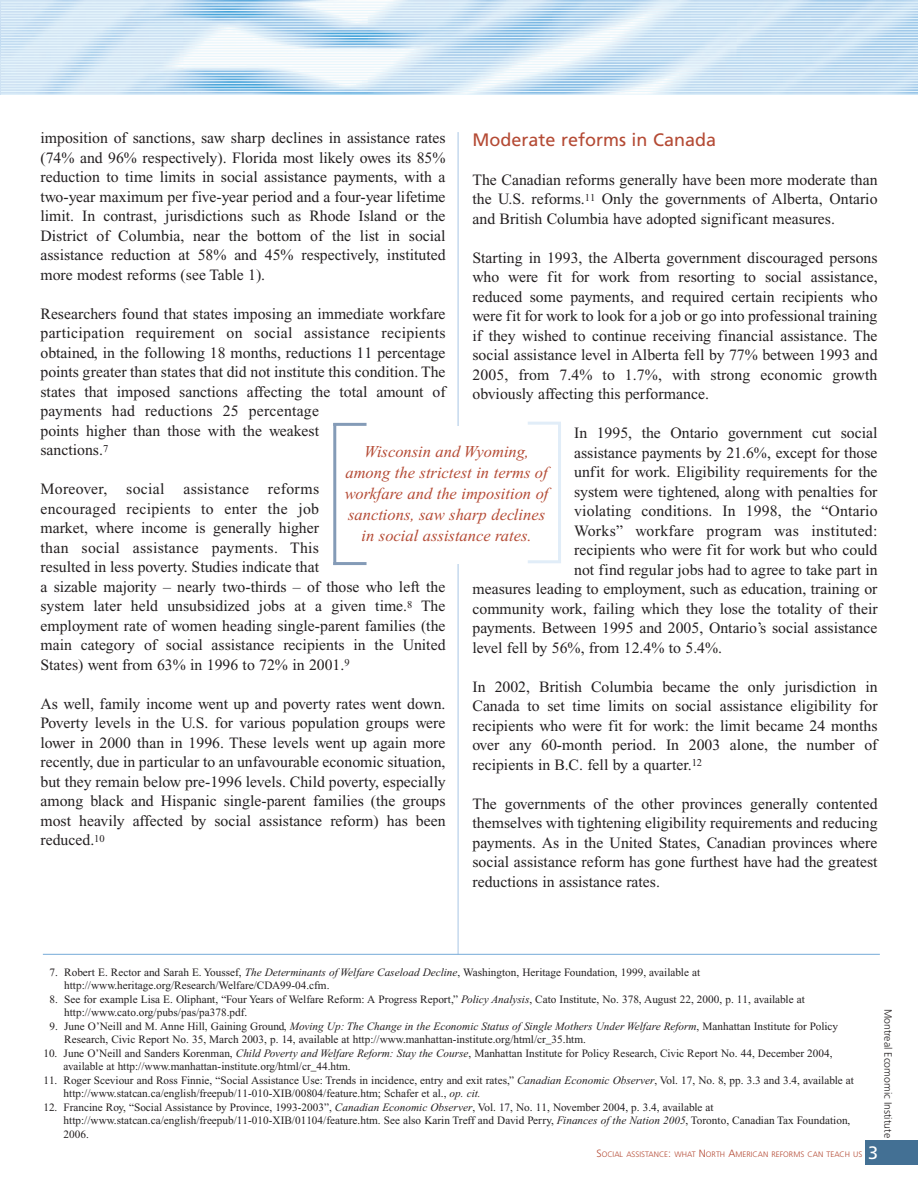
<style>
.page{position:relative;width:918px;height:1188px;background:#fff}
.page>*{position:absolute;margin:0;border:0;box-sizing:border-box;transform-origin:0 0}
.t1{font:18px "Frutiger";color:#b44a34}
.t2{font:18px "Frutiger";color:#fff}
.t3{font:italic 16.5px/21px "Times New Roman";color:#b44a34;text-align:center}
.t4{font:15.75px/19.5px "Times New Roman";color:#231f20;text-align:justify}
.t5{font:15.75px "Times New Roman";letter-spacing:.02em;color:#231f20}
.t6{font:11.25px/13.5px "Times New Roman";color:#231f20}
.t7{font:300 10.5px "Frutiger";color:#231f20}
.t8{font:300 7.8px "Frutiger";color:#b44a34}
.s1{font-style:italic}
.s2{font-size:10.5px}
</style>
<div class="page">
<img style="left:0;top:0;width:918px;height:94px">
<hr style="left:1px;top:5px;width:917px;height:1px;background:#e7f6fd">
<hr style="left:1px;top:2px;width:917px;height:1px;background:#e7f6fd">
<hr style="left:1px;top:8px;width:917px;height:1px;background:#e7f6fd">
<hr style="left:1px;top:10px;width:917px;height:1px;background:#e7f6fd">
<hr style="left:1px;top:13px;width:917px;height:1px;background:#e7f6fd">
<hr style="left:1px;top:16px;width:917px;height:1px;background:#e7f6fd">
<hr style="left:1px;top:18px;width:917px;height:1px;background:#e7f6fd">
<hr style="left:1px;top:21px;width:917px;height:1px;background:#e7f6fd">
<hr style="left:1px;top:24px;width:917px;height:1px;background:#e7f6fd">
<hr style="left:1px;top:26px;width:917px;height:1px;background:#e7f6fd">
<hr style="left:1px;top:29px;width:917px;height:1px;background:#e7f6fd">
<hr style="left:1px;top:32px;width:917px;height:1px;background:#e7f6fd">
<hr style="left:1px;top:35px;width:917px;height:1px;background:#e7f6fd">
<hr style="left:1px;top:37px;width:917px;height:1px;background:#e7f6fd">
<hr style="left:1px;top:40px;width:917px;height:1px;background:#e7f6fd">
<hr style="left:1px;top:43px;width:917px;height:1px;background:#e7f6fd">
<hr style="left:1px;top:45px;width:917px;height:1px;background:#e7f6fd">
<hr style="left:1px;top:48px;width:917px;height:1px;background:#e7f6fd">
<hr style="left:1px;top:51px;width:917px;height:1px;background:#e7f6fd">
<hr style="left:1px;top:53px;width:917px;height:1px;background:#e7f6fd">
<hr style="left:1px;top:56px;width:917px;height:1px;background:#e7f6fd">
<hr style="left:1px;top:59px;width:917px;height:1px;background:#e7f6fd">
<hr style="left:1px;top:62px;width:917px;height:1px;background:#e7f6fd">
<hr style="left:1px;top:64px;width:917px;height:1px;background:#e7f6fd">
<hr style="left:1px;top:67px;width:917px;height:1px;background:#e7f6fd">
<hr style="left:1px;top:70px;width:917px;height:1px;background:#e7f6fd">
<hr style="left:1px;top:72px;width:917px;height:1px;background:#e7f6fd">
<hr style="left:1px;top:75px;width:917px;height:1px;background:#e7f6fd">
<hr style="left:1px;top:78px;width:917px;height:1px;background:#e7f6fd">
<hr style="left:1px;top:80px;width:917px;height:1px;background:#e7f6fd">
<hr style="left:1px;top:83px;width:917px;height:1px;background:#e7f6fd">
<hr style="left:1px;top:86px;width:917px;height:1px;background:#e7f6fd">
<hr style="left:1px;top:89px;width:917px;height:1px;background:#e7f6fd">
<hr style="left:1px;top:91px;width:917px;height:1px;background:#e7f6fd">
<hr style="left:1px;top:94px;width:917px;height:1px;background:#e7f6fd">
<hr style="left:458px;top:132px;width:1px;height:822px;background:#a9c6e5">
<div style="left:865px;top:1140px;width:53px;height:25px;background:#437094"></div>
<hr style="left:43px;top:954px;width:837px;height:1px;background:#76aad8">
<hr style="left:333px;top:423px;width:3px;height:142px;background:#849bb7">
<hr style="left:558px;top:423px;width:3px;height:139px;background:#e1edf8">
<hr style="left:333px;top:423px;width:34px;height:3px;background:#849bb7">
<hr style="left:528px;top:422px;width:33px;height:3px;background:#e1edf8">
<hr style="left:528px;top:560px;width:33px;height:3px;background:#e1edf8">
<hr style="left:333px;top:562px;width:34px;height:3px;background:#849bb7">
<p class="t1" style="left:472px;top:132px;width:245px">Moderate reforms in Canada</p>
<p class="t4" style="left:472px;top:171px;width:407px">The Canadian reforms generally have been more moderate than the U.S. reforms.<sup>11</sup> Only the governments of Alberta, Ontario and British Columbia have adopted significant measures.</p>
<p class="t4" style="left:472px;top:249px;width:407px">Starting in 1993, the Alberta government discouraged persons who were fit for work from resorting to social assistance, reduced some payments, and required certain recipients who were fit for work to look for a job or go into professional training if they wished to continue receiving financial assistance. The social assistance level in Alberta fell by 77% between 1993 and 2005, from 7.4% to 1.7%, with strong economic growth obviously affecting this performance.</p>
<p class="t4" style="left:574px;top:425px;width:305px">In 1995, the Ontario government cut social</p>
<p class="t4" style="left:574px;top:444px;width:305px">assistance payments by 21.6%, except for those</p>
<p class="t4" style="left:574px;top:464px;width:305px">unfit for work. Eligibility requirements for the</p>
<p class="t4" style="left:574px;top:483px;width:305px">system were tightened, along with penalties for</p>
<p class="t4" style="left:574px;top:503px;width:305px">violating conditions. In 1998, the “Ontario</p>
<p class="t5" style="left:574px;top:525px;width:305px">Works” workfare program was instituted:</p>
<p class="t4" style="left:574px;top:542px;width:305px">recipients who were fit for work but who could</p>
<p class="t4" style="left:574px;top:561px;width:305px">not find regular jobs had to agree to take part in</p>
<p class="t4" style="left:472px;top:581px;width:407px">measures leading to employment, such as education, training or</p>
<p class="t4" style="left:472px;top:600px;width:407px">community work, failing which they lose the totality of their</p>
<p class="t4" style="left:472px;top:620px;width:407px">payments. Between 1995 and 2005, Ontario’s social assistance</p>
<p class="t4" style="left:472px;top:639px;width:251px">level fell by 56%, from 12.4% to 5.4%.</p>
<p class="t4" style="left:472px;top:678px;width:407px">In 2002, British Columbia became the only jurisdiction in Canada to set time limits on social assistance eligibility for recipients who were fit for work: the limit became 24 months over any 60-month period. In 2003 alone, the number of recipients in B.C. fell by a quarter.<sup>12</sup></p>
<p class="t4" style="left:472px;top:795px;width:407px">The governments of the other provinces generally contented themselves with tightening eligibility requirements and reducing payments. As in the United States, Canadian provinces where social assistance reform has gone furthest have had the greatest reductions in assistance rates.</p>
<p class="t4" style="left:40px;top:129px;width:407px">imposition of sanctions, saw sharp declines in assistance rates (74% and 96% respectively). Florida most likely owes its 85% reduction to time limits in social assistance payments, with a two-year maximum per five-year period and a four-year lifetime limit. In contrast, jurisdictions such as Rhode Island or the District of Columbia, near the bottom of the list in social assistance reduction at 58% and 45% respectively, instituted more modest reforms (see Table 1).</p>
<p class="t4" style="left:40px;top:305px;width:407px;text-align:left">Researchers found that states imposing an immediate workfare participation requirement on social assistance recipients obtained, in the following 18 months, reductions 11 percentage points greater than states that did not institute this condition. The states that imposed sanctions affecting the total amount of payments had reductions 25 percentage<br>points higher than those with the weakest<br>sanctions.<sup>7</sup></p>
<p class="t4" style="left:40px;top:480px;width:407px;text-align:left">Moreover, social assistance reforms<br>encouraged recipients to enter the job<br>market, where income is generally higher<br>than social assistance payments. This<br>resulted in less poverty. Studies indicate that<br>a sizable majority – nearly two-thirds – of those who left the system later held unsubsidized jobs at a given time.<sup>8</sup> The employment rate of women heading single-parent families (the main category of social assistance recipients in the United States) went from 63% in 1996 to 72% in 2001.<sup>9</sup></p>
<p class="t4" style="left:40px;top:695px;width:407px">As well, family income went up and poverty rates went down.<br>Poverty levels in the U.S. for various population groups were lower in 2000 than in 1996. These levels went up again more recently, due in particular to an unfavourable economic situation, but they remain below pre-1996 levels. Child poverty, especially among black and Hispanic single-parent families (the groups most heavily affected by social assistance reform) has been reduced.<sup>10</sup></p>
<p class="t3" style="left:345px;top:442px;width:205px">Wisconsin and Wyoming, among the strictest in terms of workfare and the imposition of sanctions, saw sharp declines in social assistance rates.</p>
<p class="t6" style="left:64px;top:966px;width:637px;text-indent:-15px">7. Robert E. Rector and Sarah E. Youssef, <span class="s1">The Determinants of Welfare Caseload Decline</span>, Washington, Heritage Foundation, 1999, available at http://www.heritage.org/Research/Welfare/CDA99-04.cfm.</p>
<p class="t6" style="left:64px;top:993px;width:742px;text-indent:-15px">8. See for example Lisa E. Oliphant, “Four Years of Welfare Reform: A Progress Report,” <span class="s1">Policy Analysis</span>, Cato Institute, No. 378, August 22, 2000, p. 11, available at http://www.cato.org/pubs/pas/pa378.pdf.</p>
<p class="t6" style="left:64px;top:1020px;width:775px;text-indent:-15px">9. June O’Neill and M. Anne Hill, Gaining Ground, <span class="s1">Moving Up: The Change in the Economic Status of Single Mothers Under Welfare Reform</span>, Manhattan Institute for Policy<br>Research, Civic Report No. 35, March 2003, p. 14, available at http://www.manhattan-institute.org/html/cr_35.htm.</p>
<p class="t6" style="left:64px;top:1047px;width:770px;text-indent:-20px">10. June O’Neill and Sanders Korenman, <span class="s1">Child Poverty and Welfare Reform: Stay the Course</span>, Manhattan Institute for Policy Research, Civic Report No. 44, December 2004, available at http://www.manhattan-institute.org/html/cr_44.htm.</p>
<p class="t6" style="left:64px;top:1074px;width:792px;text-indent:-20px">11. Roger Sceviour and Ross Finnie, “Social Assistance Use: Trends in incidence, entry and exit rates,” <span class="s1">Canadian Economic Observer</span>, Vol. 17, No. 8, pp. 3.3 and 3.4, available at http://www.statcan.ca/english/freepub/11-010-XIB/00804/feature.htm; Schafer et al., <span class="s1">op. cit.</span></p>
<p class="t6" style="left:64px;top:1101px;width:788px;text-indent:-20px">12. Francine Roy, “Social Assistance by Province, 1993-2003”, <span class="s1">Canadian Economic Observer</span>, Vol. 17, No. 11, November 2004, p. 3.4, available at http://www.statcan.ca/english/freepub/11-010-XIB/01104/feature.htm. See also Karin Treff and David Perry, <span class="s1">Finances of the Nation 2005</span>, Toronto, Canadian Tax Foundation,<br>2006.</p>
<p class="t7" style="left:893px;top:1009px;width:131px;rotate:90deg">Montreal Ecomomic Institute</p>
<p class="t2" style="left:868px;top:1146px;width:12px">3</p>
<p class="t8" style="left:596px;top:1151px;width:268px"><span class="s2">S</span>OCIAL ASSISTANCE<span class="s2">:</span> WHAT <span class="s2">N</span>ORTH <span class="s2">A</span>MERICAN REFORMS CAN TEACH US</p>
</div>
